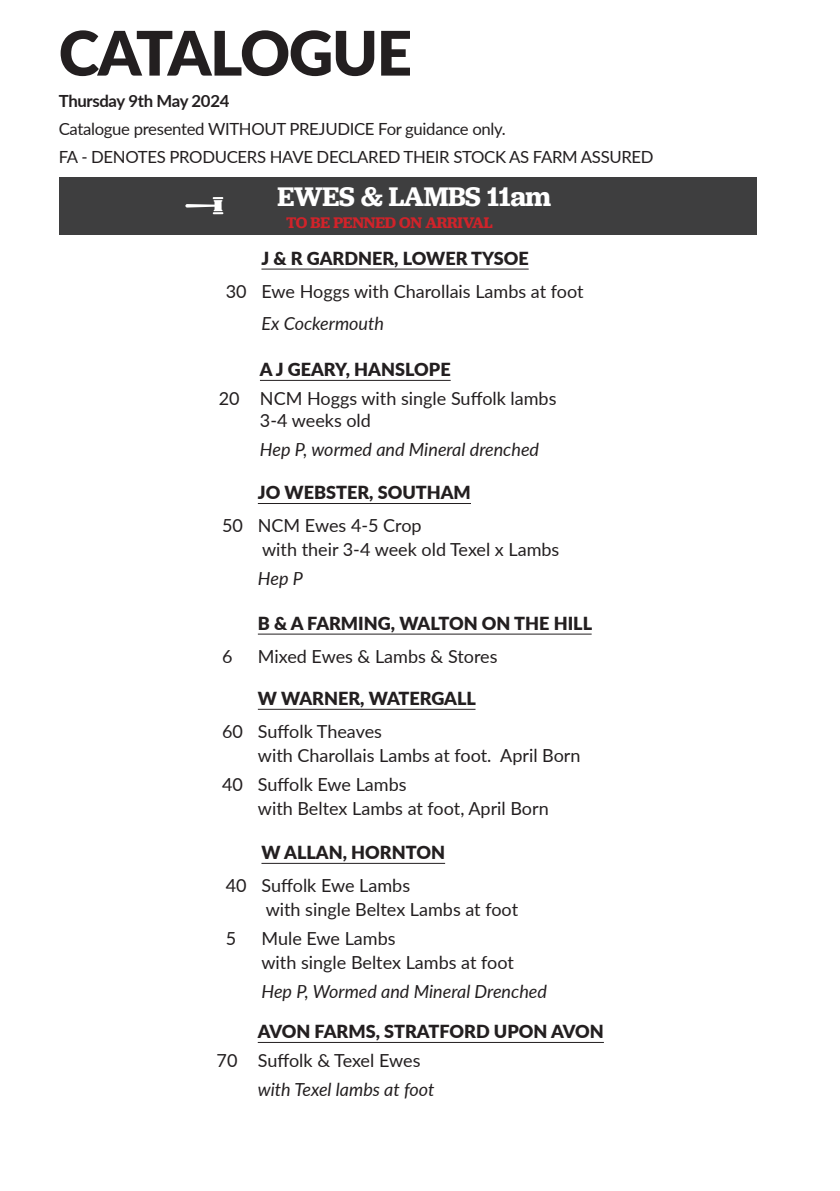
<style>
.page{position:relative;width:840px;height:1191px;background:#fff}
.page>*{position:absolute;margin:0;border:0;box-sizing:border-box;transform-origin:0 0}
.t1{font:900 61.4px "Lato";letter-spacing:-.02em;color:#231f20}
.t2{font:600 28px "Jubilat";letter-spacing:-.02em;color:#fff}
.t3{font:18px "Lato";color:#231f20}
.t4{font:900 18px "Lato";color:#231f20}
.t5{font:italic 18px "Lato";color:#231f20}
.t6{font:16.8px "Lato";letter-spacing:-.02em;color:#231f20}
.t7{font:700 16.8px "Lato";letter-spacing:-.02em;color:#231f20}
.t8{font:600 16px "Jubilat";letter-spacing:-.02em;color:#d1232a}
</style>
<div class="page">
<div style="left:59px;top:177px;width:696px;height:57px;background:#3e3e3f"></div>
<svg style="left:185px;top:197px;width:38px;height:17px"></svg>
<hr style="left:261px;top:269px;width:267px;height:1px;background:#231f20">
<hr style="left:258px;top:503px;width:212px;height:1px;background:#231f20">
<hr style="left:258px;top:633px;width:333px;height:1px;background:#231f20">
<hr style="left:260px;top:380px;width:190px;height:1px;background:#231f20">
<hr style="left:258px;top:709px;width:217px;height:1px;background:#231f20">
<hr style="left:261px;top:863px;width:184px;height:1px;background:#231f20">
<hr style="left:257px;top:1042px;width:346px;height:1px;background:#231f20">
<p class="t1" style="left:59px;top:7px;width:354px">CATALOGUE</p>
<p class="t7" style="left:59px;top:89px;width:172px">Thursday 9th May 2024</p>
<p class="t6" style="left:59px;top:117px;width:448px">Catalogue presented WITHOUT PREJUDICE For guidance only.</p>
<p class="t6" style="left:59px;top:145px;width:596px">FA - DENOTES PRODUCERS HAVE DECLARED THEIR STOCK AS FARM ASSURED</p>
<p class="t2" style="left:277px;top:179px;width:275px">EWES &amp; LAMBS 11am</p>
<p class="t8" style="left:286px;top:212px;width:208px">TO BE PENNED ON ARRIVAL</p>
<p class="t4" style="left:261px;top:245px;width:268px">J &amp; R GARDNER, LOWER TYSOE</p>
<p class="t3" style="left:225px;top:278px;width:22px">30</p>
<p class="t3" style="left:261px;top:278px;width:323px">Ewe Hoggs with Charollais Lambs at foot</p>
<p class="t5" style="left:261px;top:310px;width:124px">Ex Cockermouth</p>
<p class="t4" style="left:260px;top:356px;width:192px">A J GEARY, HANSLOPE</p>
<p class="t3" style="left:219px;top:386px;width:22px">20</p>
<p class="t3" style="left:260px;top:386px;width:298px">NCM Hoggs with single Suffolk lambs</p>
<p class="t3" style="left:260px;top:407px;width:112px">3-4 weeks old</p>
<p class="t5" style="left:260px;top:436px;width:280px">Hep P, wormed and Mineral drenched</p>
<p class="t4" style="left:258px;top:479px;width:214px">JO WEBSTER, SOUTHAM</p>
<p class="t3" style="left:222px;top:512px;width:22px">50</p>
<p class="t3" style="left:258px;top:512px;width:165px">NCM Ewes 4-5 Crop</p>
<p class="t3" style="left:262px;top:536px;width:299px">with their 3-4 week old Texel x Lambs</p>
<p class="t5" style="left:258px;top:565px;width:46px">Hep P</p>
<p class="t4" style="left:258px;top:610px;width:335px">B &amp; A FARMING, WALTON ON THE HILL</p>
<p class="t3" style="left:222px;top:643px;width:12px">6</p>
<p class="t3" style="left:258px;top:643px;width:241px">Mixed Ewes &amp; Lambs &amp; Stores</p>
<p class="t4" style="left:258px;top:685px;width:219px">W WARNER, WATERGALL</p>
<p class="t3" style="left:222px;top:718px;width:22px">60</p>
<p class="t3" style="left:258px;top:718px;width:126px">Suffolk Theaves</p>
<p class="t3" style="left:258px;top:742px;width:324px">with Charollais Lambs at foot. April Born</p>
<p class="t3" style="left:222px;top:771px;width:22px">40</p>
<p class="t3" style="left:258px;top:771px;width:150px">Suffolk Ewe Lambs</p>
<p class="t3" style="left:258px;top:795px;width:292px">with Beltex Lambs at foot, April Born</p>
<p class="t4" style="left:261px;top:839px;width:185px">W ALLAN, HORNTON</p>
<p class="t3" style="left:225px;top:872px;width:22px">40</p>
<p class="t3" style="left:261px;top:872px;width:150px">Suffolk Ewe Lambs</p>
<p class="t3" style="left:265px;top:896px;width:254px">with single Beltex Lambs at foot</p>
<p class="t3" style="left:225px;top:925px;width:12px">5</p>
<p class="t3" style="left:261px;top:925px;width:136px">Mule Ewe Lambs</p>
<p class="t3" style="left:261px;top:949px;width:254px">with single Beltex Lambs at foot</p>
<p class="t5" style="left:261px;top:978px;width:287px">Hep P, Wormed and Mineral Drenched</p>
<p class="t4" style="left:257px;top:1018px;width:347px">AVON FARMS, STRATFORD UPON AVON</p>
<p class="t3" style="left:216px;top:1047px;width:22px">70</p>
<p class="t3" style="left:257px;top:1047px;width:164px">Suffolk &amp; Texel Ewes</p>
<p class="t5" style="left:257px;top:1076px;width:178px">with Texel lambs at foot</p>
</div>
